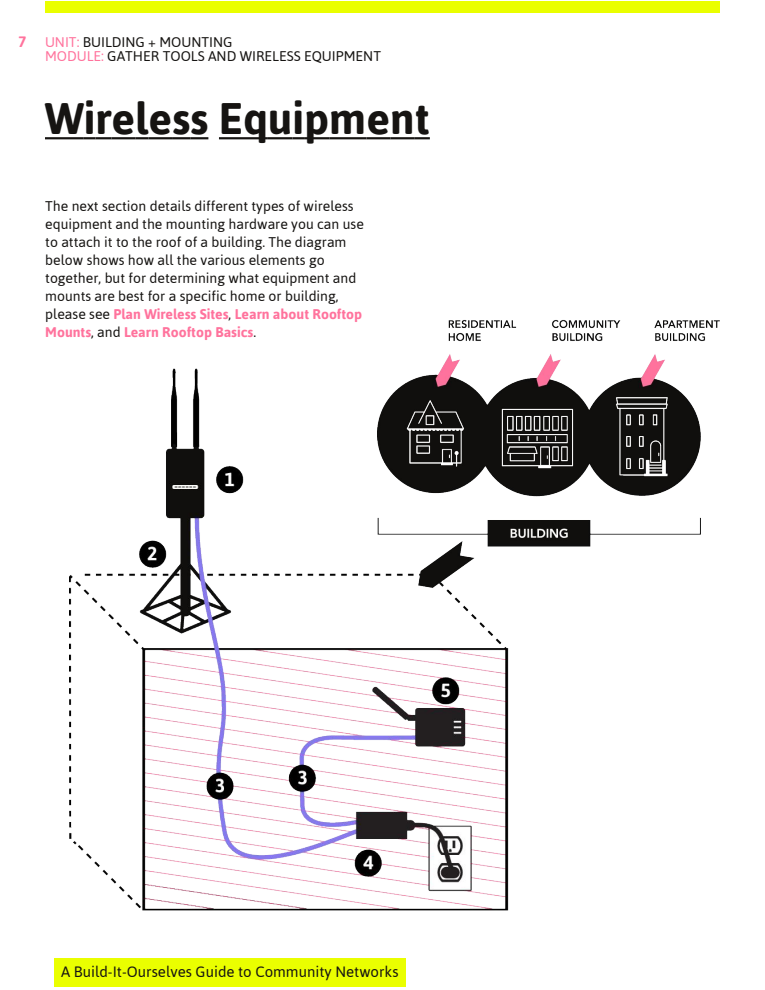
<style>
.page{position:relative;width:765px;height:990px;background:#fff}
.page>*{position:absolute;margin:0;border:0;box-sizing:border-box;transform-origin:0 0}
.t1{font:700 44px "Asap";color:#161412}
.t2{font:15px "Asap";color:#161412}
.t3{font:700 15px "Asap";color:#ff739d}
.t4{font:14px/18px "Asap";color:#161412}
.s1{color:#ff739d}
.s2{font-weight:700;color:#ff739d}
</style>
<div class="page">
<div style="left:45px;top:1px;width:675px;height:12px;background:#eaff00"></div>
<div style="left:54px;top:958px;width:352px;height:29px;background:#eaff00"></div>
<hr style="left:45px;top:137px;width:39px;height:2px;background:#161412">
<svg style="left:84px;top:137px;width:28px;height:2px"></svg>
<hr style="left:112px;top:137px;width:23px;height:2px;background:#161412">
<svg style="left:135px;top:137px;width:13px;height:2px"></svg>
<hr style="left:148px;top:137px;width:24px;height:2px;background:#161412">
<svg style="left:172px;top:137px;width:36px;height:2px"></svg>
<hr style="left:219px;top:137px;width:24px;height:2px;background:#161412">
<hr style="left:243px;top:137px;width:25px;height:2px;background:#161412">
<hr style="left:268px;top:137px;width:24px;height:2px;background:#161412">
<svg style="left:292px;top:137px;width:12px;height:2px"></svg>
<hr style="left:304px;top:137px;width:25px;height:2px;background:#161412">
<hr style="left:329px;top:137px;width:38px;height:2px;background:#161412">
<hr style="left:367px;top:137px;width:23px;height:2px;background:#161412">
<hr style="left:390px;top:137px;width:25px;height:2px;background:#161412">
<svg style="left:415px;top:137px;width:15px;height:2px"></svg>
<img style="left:69px;top:368px;width:440px;height:543px">
<img style="left:377px;top:320px;width:343px;height:268px">
<p class="t3" style="left:18px;top:32px;width:10px">7</p>
<p class="t4" style="left:45px;top:34px;width:338px;line-height:14px"><span class="s1">UNIT:</span> BUILDING + MOUNTING<br><span class="s1">MODULE:</span> GATHER TOOLS AND WIRELESS EQUIPMENT</p>
<h1 class="t1" style="left:45px;top:93px;width:386px">Wireless Equipment</h1>
<p class="t4" style="left:45px;top:197px;width:320px">The next section details different types of wireless equipment and the mounting hardware you can use to attach it to the roof of a building. The diagram below shows how all the various elements go together, but for determining what equipment and mounts are best for a specific home or building, please see <span class="s2">Plan Wireless Sites</span>, <span class="s2">Learn about Rooftop Mounts</span>, and <span class="s2">Learn Rooftop Basics</span>.</p>
<p class="t2" style="left:61px;top:963px;width:339px">A Build-It-Ourselves Guide to Community Networks</p>
</div>
